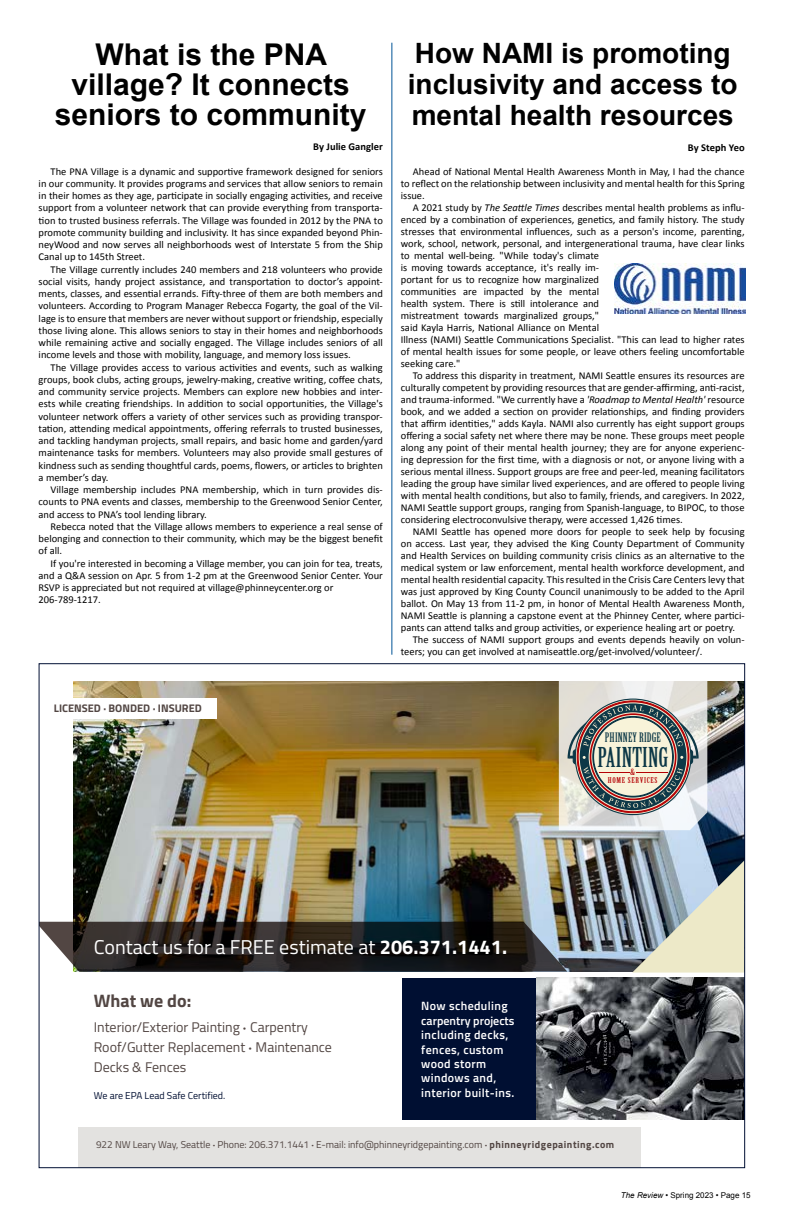
<style>
.page{position:relative;width:792px;height:1224px;background:#fff}
.page>*{position:absolute;margin:0;border:0;box-sizing:border-box;transform-origin:0 0}
.t1{font:700 30px/30px "Arial";color:#000;text-align:center}
.t2{font:700 28px/31px "Arial";color:#000}
.t3{font:26.7px "Birch Std";color:#0d3847;scale:1.1 1}
.t4{font:20px "Titillium Web";color:#fff}
.t5{font:700 18px "Titillium Web";color:#524643}
.t6{font:14px/20px "Titillium Web";color:#524643}
.t7{font:12.8px "Birch Std";letter-spacing:.01em;color:#0d3847;scale:1.1 1}
.t8{font:600 12px/14.4px "Titillium Web";letter-spacing:.03em;color:#fff}
.t9{font:700 11px "Titillium Web";color:#524643}
.t10{font:10.5px/12.3px "Calibri";color:#000;text-align:justify}
.t11{font:700 10.5px "Calibri";letter-spacing:.005em;color:#000}
.t12{font:10px "Titillium Web";color:#524643}
.t13{font:10px "Titillium Web";color:#000f32}
.t14{font:8.6px "Birch Std";color:#b50205;scale:1.5 1}
.t15{font:8px "Arial";color:#000}
.t16{font:7.8px "Birch Std";letter-spacing:.065em;color:#b50205;scale:1.35 1}
.s1{font-style:italic}
.s2{font-weight:700}
.s3{font-family:"Proxima Nova A";font-weight:700}
</style>
<div class="page">
<div style="left:78px;top:1127px;width:563px;height:41px;background:#e3e2e0"></div>
<img style="left:73px;top:681px;width:670px;height:291px">
<div style="left:39px;top:698px;width:178px;height:21px;background:#fff"></div>
<div style="left:403px;top:978px;width:134px;height:141px;background:#000f32"></div>
<img style="left:537px;top:978px;width:206px;height:141px">
<svg style="left:632px;top:860px;width:111px;height:113px;background:#b6beb7"></svg>
<svg style="left:41px;top:922px;width:526px;height:50px;background:#2e2c2b"></svg>
<svg style="left:559px;top:681px;width:148px;height:149px;background:#c4c0b9"></svg>
<hr style="left:599px;top:772px;width:30px;height:1px;background:#b50205">
<hr style="left:636px;top:772px;width:31px;height:1px;background:#b50205">
<hr style="left:391px;top:43px;width:1px;height:612px;background:#005497">
<img style="left:615px;top:264px;width:130px;height:50px">
<h1 class="t1" style="left:55px;top:40px;width:313px">What is the PNA village? It connects seniors to community</h1>
<p class="t11" style="left:313px;top:140px;width:71px">By Julie Gangler</p>
<p class="t10" style="left:39px;top:165px;width:346px;text-indent:12px">The PNA Village is a dynamic and supportive framework designed for seniors in our community. It provides programs and services that allow seniors to remain in their homes as they age, participate in socially engaging activities, and receive support from a volunteer network that can provide everything from transporta&shy;tion to trusted business referrals. The Village was founded in 2012 by the PNA to promote community building and inclusivity. It has since expanded beyond Phin&shy;neyWood and now serves all neighborhoods west of Interstate 5 from the Ship Canal up to 145th Street.</p>
<p class="t10" style="left:39px;top:263px;width:346px;text-indent:12px">The Village currently includes 240 members and 218 volunteers who provide social visits, handy project assistance, and transportation to doctor’s appoint&shy;ments, classes, and essential errands. Fifty-three of them are both members and volunteers. According to Program Manager Rebecca Fogarty, the goal of the Vil&shy;lage is to ensure that members are never without support or friendship, especially those living alone. This allows seniors to stay in their homes and neighborhoods while remaining active and socially engaged. The Village includes seniors of all income levels and those with mobility, language, and memory loss issues.</p>
<p class="t10" style="left:39px;top:361px;width:346px;text-indent:12px">The Village provides access to various activities and events, such as walking groups, book clubs, acting groups, jewelry-making, creative writing, coffee chats, and community service projects. Members can explore new hobbies and inter&shy;ests while creating friendships. In addition to social opportunities, the Village's volunteer network offers a variety of other services such as providing transpor&shy;tation, attending medical appointments, offering referrals to trusted businesses, and tackling handyman projects, small repairs, and basic home and garden/yard maintenance tasks for members. Volunteers may also provide small gestures of kindness such as sending thoughtful cards, poems, flowers, or articles to brighten a member’s day.</p>
<p class="t10" style="left:39px;top:484px;width:346px;text-indent:12px">Village membership includes PNA membership, which in turn provides dis&shy;counts to PNA events and classes, membership to the Greenwood Senior Center, and access to PNA’s tool lending library.</p>
<p class="t10" style="left:39px;top:520px;width:346px;text-indent:12px">Rebecca noted that the Village allows members to experience a real sense of belonging and connection to their community, which may be the biggest benefit of all.</p>
<p class="t10" style="left:39px;top:557px;width:346px;text-align:left;text-indent:12px">If you're interested in becoming a Village member, you can join for tea, treats, and a Q&amp;A session on Apr. 5 from 1-2 pm at the Greenwood Senior Center. Your RSVP is appreciated but not required at village@phinneycenter.org or 206-789-1217.</p>
<h2 class="t2" style="left:408px;top:39px;width:331px">How NAMI is promoting inclusivity and access to mental health resources</h2>
<p class="t11" style="left:688px;top:140px;width:58px">By Steph Yeo</p>
<p class="t10" style="left:401px;top:165px;width:345px;line-height:12px;text-indent:12px">Ahead of National Mental Health Awareness Month in May, I had the chance to reflect on the relationship between inclusivity and mental health for this Spring issue.</p>
<p class="t10" style="left:401px;top:201px;width:345px;line-height:12px;text-align:left;text-indent:12px">A 2021 study by <span class="s1">The Seattle Times</span> describes mental health problems as influ&shy;enced by a combination of experiences, genetics, and family history. The study stresses that environmental influences, such as a person's income, parenting, work, school, network, personal, and intergenerational trauma, have clear links to mental well-being. "While today's climate<br>is moving towards acceptance, it's really im-<br>portant for us to recognize how marginalized<br>communities are impacted by the mental<br>health system. There is still intolerance and<br>mistreatment towards marginalized groups,"<br>said Kayla Harris, National Alliance on Mental<br>Illness (NAMI) Seattle Communications Specialist. "This can lead to higher rates of mental health issues for some people, or leave others feeling uncomfortable seeking care."</p>
<p class="t10" style="left:401px;top:369px;width:345px;line-height:12px;text-indent:12px">To address this disparity in treatment, NAMI Seattle ensures its resources are culturally competent by providing resources that are gender-affirming, anti-racist, and trauma-informed. "We currently have a <span class="s1">'Roadmap to Mental Health'</span> resource book, and we added a section on provider relationships, and finding providers that affirm identities," adds Kayla. NAMI also currently has eight support groups offering a social safety net where there may be none. These groups meet people along any point of their mental health journey; they are for anyone experienc&shy;ing depression for the first time, with a diagnosis or not, or anyone living with a serious mental illness. Support groups are free and peer-led, meaning facilitators leading the group have similar lived experiences, and are offered to people living with mental health conditions, but also to family, friends, and caregivers. In 2022, NAMI Seattle support groups, ranging from Spanish-language, to BIPOC, to those considering electroconvulsive therapy, were accessed 1,426 times.</p>
<p class="t10" style="left:413px;top:525px;width:333px">NAMI Seattle has opened more doors for people to seek help by focusing</p>
<p class="t10" style="left:401px;top:537px;width:345px">on access. Last year, they advised the King County Department of Community</p>
<p class="t10" style="left:401px;top:549px;width:345px">and Health Services on building community crisis clinics as an alternative to the</p>
<p class="t10" style="left:401px;top:561px;width:345px">medical system or law enforcement, mental health workforce development, and</p>
<p class="t10" style="left:401px;top:573px;width:345px">mental health residential capacity. This resulted in the Crisis Care Centers levy that</p>
<p class="t10" style="left:401px;top:585px;width:345px">was just approved by King County Council unanimously to be added to the April</p>
<p class="t10" style="left:401px;top:597px;width:345px">ballot. On May 13 from 11-2 pm, in honor of Mental Health Awareness Month,</p>
<p class="t10" style="left:401px;top:609px;width:345px">NAMI Seattle is planning a capstone event at the Phinney Center, where partici-</p>
<p class="t10" style="left:401px;top:621px;width:336px">pants can attend talks and group activities, or experience healing art or poetry.</p>
<p class="t10" style="left:413px;top:633px;width:333px">The success of NAMI support groups and events depends heavily on volun-</p>
<p class="t10" style="left:401px;top:645px;width:303px">teers; you can get involved at namiseattle.org/get-involved/volunteer/.</p>
<p class="t9" style="left:54px;top:700px;width:149px">LICENSED · BONDED · INSURED</p>
<p class="t7" style="left:605px;top:730px;width:52px">PHINNEY RIDGE</p>
<h3 class="t3" style="left:598px;top:742px;width:66px">PAINTING</h3>
<p class="t14" style="left:630px;top:767px;width:5px">&amp;</p>
<p class="t16" style="left:608px;top:776px;width:38px">HOME SERVICES</p>
<h3 class="t4" style="left:94px;top:932px;width:415px">Contact us for a FREE estimate at <span class="s2">206.371.1441.</span></h3>
<h3 class="t5" style="left:94px;top:987px;width:99px">What we do:</h3>
<h3 class="t6" style="left:94px;top:1016px;width:240px">Interior/Exterior Painting <span class="s3">·</span> Carpentry<br>Roof/Gutter Replacement <span class="s3">·</span> Maintenance<br>Decks &amp; Fences</h3>
<p class="t13" style="left:94px;top:1088px;width:133px">We are EPA Lead Safe Certified.</p>
<p class="t8" style="left:421px;top:998px;width:95px">Now scheduling carpentry projects including decks, fences, custom wood storm windows and, interior built-ins.</p>
<p class="t12" style="left:96px;top:1137px;width:520px">922 NW Leary Way, Seattle <span class="s3">·</span> Phone: 206.371.1441 <span class="s3">·</span> E-mail: info@phinneyridgepainting.com <span class="s3">·</span> <span class="s2">phinneyridgepainting.com</span></p>
<p class="t15" style="left:621px;top:1189px;width:131px"><span class="s1">The Review</span> • Spring 2023 • Page 15</p>
</div>
